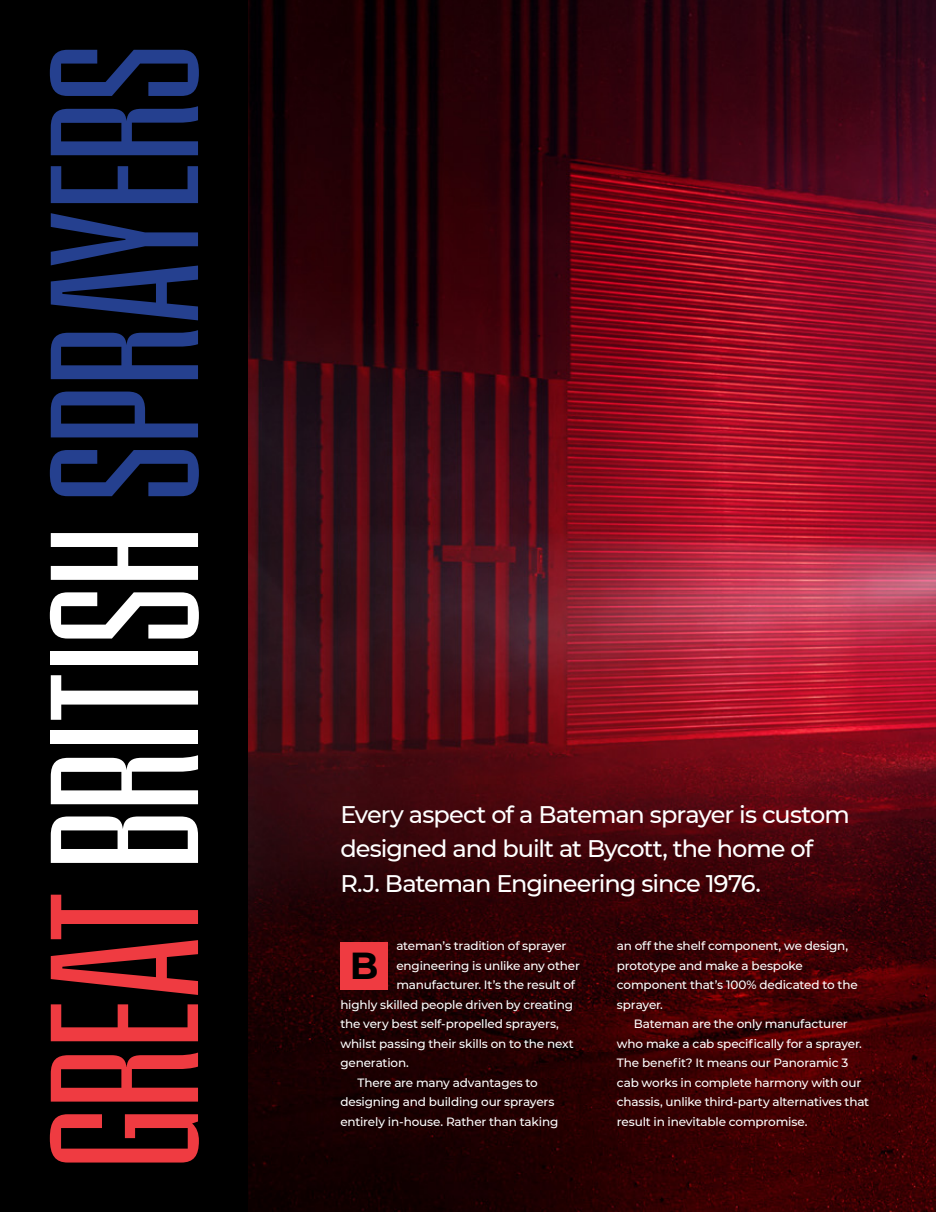
<style>
.page{position:relative;width:936px;height:1212px;background:#fff}
.page>*{position:absolute;margin:0;border:0;box-sizing:border-box;transform-origin:0 0}
.t1{font:201.6px "Pressio No.32";letter-spacing:-.01em;color:#25408f}
.t2{font:700 37.5px "Montserrat";color:#000}
.t3{font:500 24px/34.5px "Montserrat";letter-spacing:-.045em;color:#fff}
.t4{font:500 12px/19.5px "Montserrat";letter-spacing:-.015em;color:#fff}
.s1{color:#ef3b41}
.s2{color:#fff}
</style>
<div class="page">
<img style="left:248px;top:0;width:687px;height:1212px">
<div style="left:0;top:0;width:248px;height:1212px;background:#000"></div>
<div style="left:340px;top:942px;width:48px;height:47px;background:#ef3b41"></div>
<h1 class="t1" style="left:21px;top:1170px;width:1129px;rotate:-90deg"><span class="s1">GREAT</span> <span class="s2">BRITISH</span> SPRAYERS</h1>
<h3 class="t3" style="left:340px;top:796px;width:511px">Every aspect of a Bateman sprayer is custom designed and built at Bycott, the home of<br>R.J. Bateman Engineering since 1976.</h3>
<p class="t4" style="left:396px;top:936px;width:172px">ateman’s tradition of sprayer</p>
<p class="t4" style="left:396px;top:955px;width:185px">engineering is unlike any other</p>
<p class="t4" style="left:396px;top:975px;width:180px">manufacturer. It’s the result of</p>
<p class="t4" style="left:340px;top:994px;width:234px">highly skilled people driven by creating</p>
<p class="t4" style="left:340px;top:1014px;width:220px">the very best self-propelled sprayers,</p>
<p class="t4" style="left:340px;top:1033px;width:235px">whilst passing their skills on to the next</p>
<p class="t4" style="left:340px;top:1053px;width:70px">generation.</p>
<p class="t4" style="left:357px;top:1072px;width:182px">There are many advantages to</p>
<p class="t4" style="left:340px;top:1092px;width:216px">designing and building our sprayers</p>
<p class="t4" style="left:340px;top:1111px;width:219px">entirely in-house. Rather than taking</p>
<h2 class="t2" style="left:350px;top:939px;width:30px">B</h2>
<p class="t4" style="left:617px;top:936px;width:242px">an off the shelf component, we design, prototype and make a bespoke component that’s 100% dedicated to the sprayer.</p>
<p class="t4" style="left:617px;top:1014px;width:254px;text-indent:17px">Bateman are the only manufacturer who make a cab specifically for a sprayer.<br>The benefit? It means our Panoramic 3 cab works in complete harmony with our chassis, unlike third-party alternatives that result in inevitable compromise.</p>
</div>
